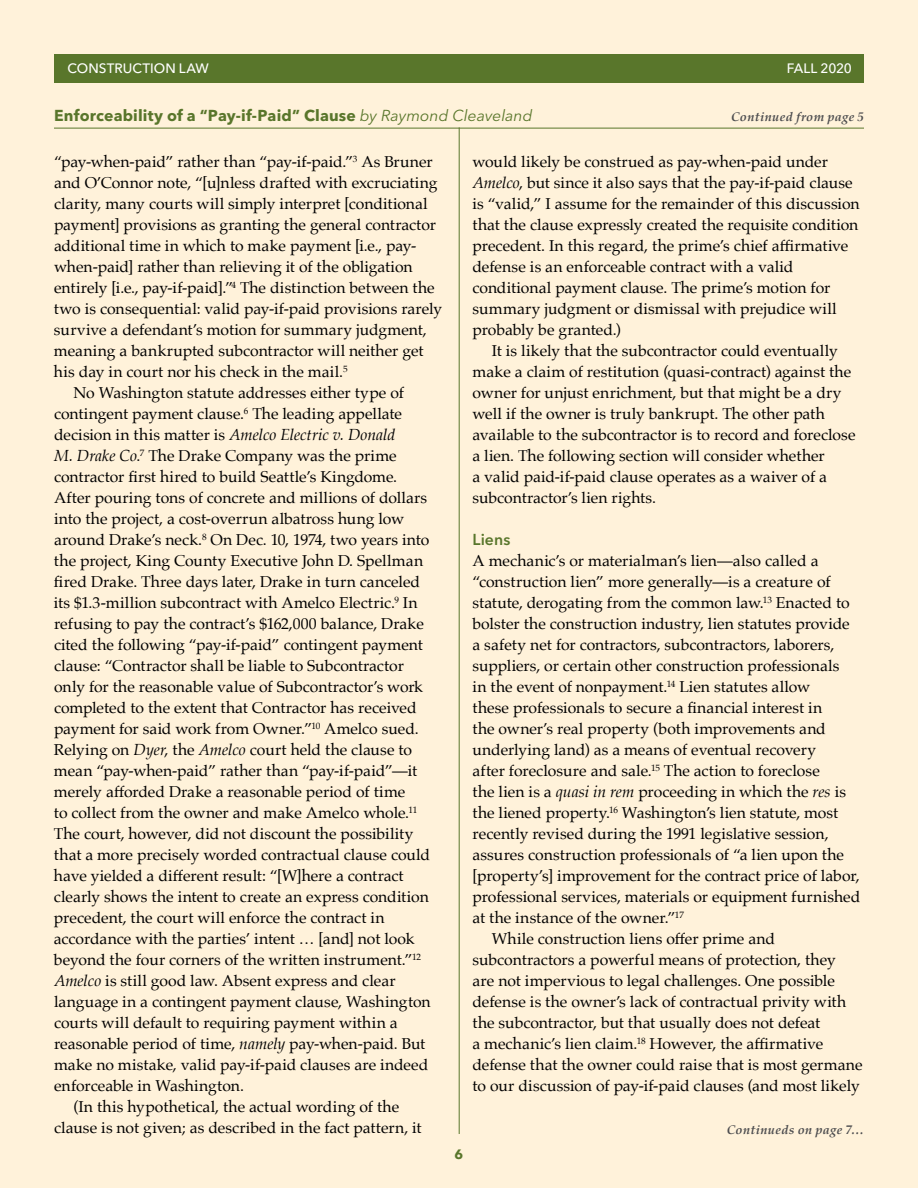
<style>
.page{position:relative;width:918px;height:1188px;background:#fff}
.page>*{position:absolute;margin:0;border:0;box-sizing:border-box;transform-origin:0 0}
.t1{font:15.75px/21px "Palatino";color:#000}
.t2{font:700 15.75px "Avenir Next LT Pro";letter-spacing:.01em;color:#59762b}
.t3{font:600 15.75px "Avenir Next LT Pro";letter-spacing:.01em;color:#59762b}
.t4{font:500 13.5px "Avenir Next LT Pro";letter-spacing:.005em;color:#fff}
.t5{font:500 13.5px "Avenir Next LT Pro";letter-spacing:-.015em;color:#fff}
.t6{font:700 13.5px "Avenir Next LT Pro";color:#59762b}
.t7{font:italic 700 12.75px "Palatino";letter-spacing:.03em;color:#4d4d4f}
.s1{font-weight:400;font-style:italic}
.s2{font-style:italic}
</style>
<div class="page">
<div style="left:0;top:0;width:918px;height:1187px;background:#fff2da"></div>
<hr style="left:54px;top:128px;width:810px;height:1px;background:#59762b">
<hr style="left:459px;top:127px;width:1px;height:1007px;background:#59762b">
<div style="left:54px;top:54px;width:810px;height:29px;background:#59762b"></div>
<p class="t4" style="left:68px;top:60px;width:143px">CONSTRUCTION LAW</p>
<p class="t5" style="left:787px;top:60px;width:67px">FALL 2020</p>
<p class="t2" style="left:54px;top:106px;width:480px">Enforceability of a “Pay-if-Paid” Clause <span class="s1">by Raymond Cleaveland</span></p>
<p class="t7" style="left:731px;top:106px;width:134px">Continued from page 5</p>
<p class="t1" style="left:54px;top:151px;width:380px">“pay-when-paid” rather than “pay-if-paid.”<sup>3</sup> As Bruner</p>
<p class="t1" style="left:54px;top:172px;width:385px">and O’Connor note, “[u]nless drafted with excruciating</p>
<p class="t1" style="left:54px;top:193px;width:375px">clarity, many courts will simply interpret [conditional</p>
<p class="t1" style="left:54px;top:214px;width:383px">payment] provisions as granting the general contractor</p>
<p class="t1" style="left:54px;top:235px;width:364px">additional time in which to make payment [i.e., pay-</p>
<p class="t1" style="left:54px;top:256px;width:360px">when-paid] rather than relieving it of the obligation</p>
<p class="t1" style="left:54px;top:277px;width:382px">entirely [i.e., pay-if-paid].”<sup>4</sup> The distinction between the</p>
<p class="t1" style="left:54px;top:298px;width:390px">two is consequential: valid pay-if-paid provisions rarely</p>
<p class="t1" style="left:54px;top:319px;width:374px">survive a defendant’s motion for summary judgment,</p>
<p class="t1" style="left:54px;top:340px;width:371px">meaning a bankrupted subcontractor will neither get</p>
<p class="t1" style="left:54px;top:361px;width:295px">his day in court nor his check in the mail.<sup>5</sup></p>
<p class="t1" style="left:73px;top:382px;width:332px">No Washington statute addresses either type of</p>
<p class="t1" style="left:54px;top:403px;width:350px">contingent payment clause.<sup>6</sup> The leading appellate</p>
<p class="t1" style="left:54px;top:424px;width:343px">decision in this matter is <span class="s2">Amelco Electric v. Donald</span></p>
<p class="t1" style="left:54px;top:445px;width:344px"><span class="s2">M. Drake Co</span>.<sup>7</sup> The Drake Company was the prime</p>
<p class="t1" style="left:54px;top:466px;width:345px">contractor first hired to build Seattle’s Kingdome.</p>
<p class="t1" style="left:54px;top:487px;width:375px">After pouring tons of concrete and millions of dollars</p>
<p class="t1" style="left:54px;top:508px;width:352px">into the project, a cost-overrun albatross hung low</p>
<p class="t1" style="left:54px;top:529px;width:377px">around Drake’s neck.<sup>8</sup> On Dec. 10, 1974, two years into</p>
<p class="t1" style="left:54px;top:550px;width:371px">the project, King County Executive John D. Spellman</p>
<p class="t1" style="left:54px;top:571px;width:368px">fired Drake. Three days later, Drake in turn canceled</p>
<p class="t1" style="left:54px;top:592px;width:365px">its $1.3-million subcontract with Amelco Electric.<sup>9</sup> In</p>
<p class="t1" style="left:54px;top:613px;width:371px">refusing to pay the contract’s $162,000 balance, Drake</p>
<p class="t1" style="left:54px;top:634px;width:370px">cited the following “pay-if-paid” contingent payment</p>
<p class="t1" style="left:54px;top:655px;width:351px">clause: “Contractor shall be liable to Subcontractor</p>
<p class="t1" style="left:54px;top:676px;width:371px">only for the reasonable value of Subcontractor’s work</p>
<p class="t1" style="left:54px;top:697px;width:364px">completed to the extent that Contractor has received</p>
<p class="t1" style="left:54px;top:718px;width:366px">payment for said work from Owner.”<sup>10</sup> Amelco sued.</p>
<p class="t1" style="left:54px;top:739px;width:360px">Relying on <span class="s2">Dyer</span>, the <span class="s2">Amelco</span> court held the clause to</p>
<p class="t1" style="left:54px;top:760px;width:365px">mean “pay-when-paid” rather than “pay-if-paid”—it</p>
<p class="t1" style="left:54px;top:781px;width:353px">merely afforded Drake a reasonable period of time</p>
<p class="t1" style="left:54px;top:802px;width:365px">to collect from the owner and make Amelco whole.<sup>11</sup></p>
<p class="t1" style="left:54px;top:823px;width:361px">The court, however, did not discount the possibility</p>
<p class="t1" style="left:54px;top:844px;width:378px">that a more precisely worded contractual clause could</p>
<p class="t1" style="left:54px;top:865px;width:351px">have yielded a different result: “[W]here a contract</p>
<p class="t1" style="left:54px;top:886px;width:376px">clearly shows the intent to create an express condition</p>
<p class="t1" style="left:54px;top:907px;width:332px">precedent, the court will enforce the contract in</p>
<p class="t1" style="left:54px;top:928px;width:362px">accordance with the parties’ intent … [and] not look</p>
<p class="t1" style="left:54px;top:949px;width:369px">beyond the four corners of the written instrument.”<sup>12</sup></p>
<p class="t1" style="left:54px;top:970px;width:343px"><span class="s2">Amelco</span> is still good law. Absent express and clear</p>
<p class="t1" style="left:54px;top:991px;width:378px">language in a contingent payment clause, Washington</p>
<p class="t1" style="left:54px;top:1012px;width:345px">courts will default to requiring payment within a</p>
<p class="t1" style="left:54px;top:1033px;width:373px">reasonable period of time, <span class="s2">namely</span> pay-when-paid. But</p>
<p class="t1" style="left:54px;top:1054px;width:376px">make no mistake, valid pay-if-paid clauses are indeed</p>
<p class="t1" style="left:54px;top:1075px;width:191px">enforceable in Washington.</p>
<p class="t1" style="left:74px;top:1096px;width:327px">(In this hypothetical, the actual wording of the</p>
<p class="t1" style="left:54px;top:1117px;width:369px">clause is not given; as described in the fact pattern, it</p>
<p class="t1" style="left:472px;top:151px;width:389px">would likely be construed as pay-when-paid under <span class="s2">Amelco</span>, but since it also says that the pay-if-paid clause is “valid,” I assume for the remainder of this discussion that the clause expressly created the requisite condition precedent. In this regard, the prime’s chief affirmative defense is an enforceable contract with a valid conditional payment clause. The prime’s motion for summary judgment or dismissal with prejudice will probably be granted.)</p>
<p class="t1" style="left:472px;top:340px;width:385px;text-indent:19px">It is likely that the subcontractor could eventually make a claim of restitution (quasi-contract) against the owner for unjust enrichment, but that might be a dry well if the owner is truly bankrupt. The other path available to the subcontractor is to record and foreclose a lien. The following section will consider whether<br>a valid paid-if-paid clause operates as a waiver of a subcontractor’s lien rights.</p>
<p class="t3" style="left:472px;top:530px;width:39px">Liens</p>
<p class="t1" style="left:472px;top:550px;width:348px">A mechanic’s or materialman’s lien—also called a</p>
<p class="t1" style="left:472px;top:571px;width:360px">“construction lien” more generally—is a creature of</p>
<p class="t1" style="left:472px;top:592px;width:379px">statute, derogating from the common law.<sup>13</sup> Enacted to</p>
<p class="t1" style="left:473px;top:613px;width:379px">bolster the construction industry, lien statutes provide</p>
<p class="t1" style="left:473px;top:634px;width:363px">a safety net for contractors, subcontractors, laborers,</p>
<p class="t1" style="left:473px;top:655px;width:369px">suppliers, or certain other construction professionals</p>
<p class="t1" style="left:473px;top:676px;width:339px">in the event of nonpayment.<sup>14</sup> Lien statutes allow</p>
<p class="t1" style="left:473px;top:697px;width:351px">these professionals to secure a financial interest in</p>
<p class="t1" style="left:473px;top:718px;width:355px">the owner’s real property (both improvements and</p>
<p class="t1" style="left:473px;top:739px;width:345px">underlying land) as a means of eventual recovery</p>
<p class="t1" style="left:473px;top:760px;width:349px">after foreclosure and sale.<sup>15</sup> The action to foreclose</p>
<p class="t1" style="left:473px;top:781px;width:375px">the lien is a <span class="s2">quasi in rem</span> proceeding in which the <span class="s2">res</span> is</p>
<p class="t1" style="left:473px;top:802px;width:367px">the liened property.<sup>16</sup> Washington’s lien statute, most</p>
<p class="t1" style="left:473px;top:823px;width:358px">recently revised during the 1991 legislative session,</p>
<p class="t1" style="left:473px;top:844px;width:373px">assures construction professionals of “a lien upon the</p>
<p class="t1" style="left:473px;top:865px;width:389px">[property’s] improvement for the contract price of labor,</p>
<p class="t1" style="left:473px;top:886px;width:389px">professional services, materials or equipment furnished</p>
<p class="t1" style="left:473px;top:907px;width:213px">at the instance of the owner.”<sup>17</sup></p>
<p class="t1" style="left:492px;top:928px;width:285px">While construction liens offer prime and</p>
<p class="t1" style="left:472px;top:949px;width:365px">subcontractors a powerful means of protection, they</p>
<p class="t1" style="left:472px;top:970px;width:364px">are not impervious to legal challenges. One possible</p>
<p class="t1" style="left:472px;top:991px;width:375px">defense is the owner’s lack of contractual privity with</p>
<p class="t1" style="left:472px;top:1012px;width:349px">the subcontractor, but that usually does not defeat</p>
<p class="t1" style="left:472px;top:1033px;width:352px">a mechanic’s lien claim.<sup>18</sup> However, the affirmative</p>
<p class="t1" style="left:473px;top:1054px;width:392px">defense that the owner could raise that is most germane</p>
<p class="t1" style="left:473px;top:1075px;width:389px">to our discussion of pay-if-paid clauses (and most likely</p>
<p class="t6" style="left:455px;top:1146px;width:10px">6</p>
<p class="t7" style="left:727px;top:1119px;width:139px">Continueds on page 7…</p>
</div>
